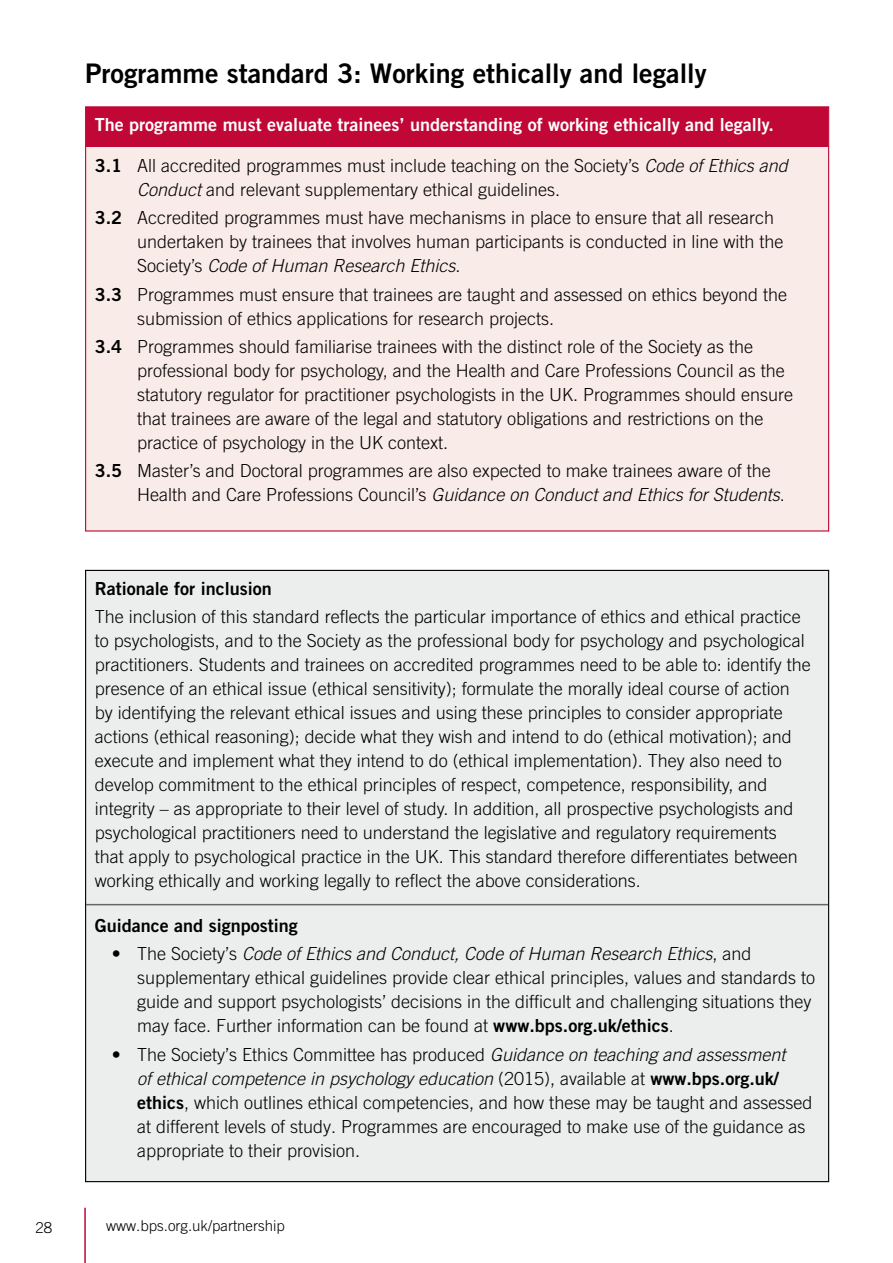
<style>
.page{position:relative;width:893px;height:1263px;background:#fff}
.page>*{position:absolute;margin:0;border:0;box-sizing:border-box;transform-origin:0 0}
.Heading_level_2{font:27px "Trade Gothic LT Std Bd 2";color:#000}
.Table_text_rule_belo{font:300 18px/24px "Trade Gothic LT Std";color:#000}
.Numbered_list_12mm{font:300 18px/24px "Trade Gothic LT Std";color:#000}
.Bullet_12mm{font:300 18px/24px "Trade Gothic LT Std";color:#000}
.Box_heading{font:18px "Trade Gothic LT Std Bd 2";color:#fff}
.Table_text{font:18px "Trade Gothic LT Std Bd 2";color:#000}
.t1{font:300 15px "Trade Gothic LT Std";color:#000}
.s1{font-family:"Trade Gothic LT Std Bd 2";font-weight:400}
.s2{font-style:italic}
</style>
<div class="page">
<hr style="left:84px;top:1208px;width:2px;height:55px;background:#c10736">
<div style="left:86px;top:107px;width:743px;height:424px;background:#f9ebe7"></div>
<div style="left:86px;top:107px;width:742px;height:40px;background:#c10736"></div>
<div style="left:86px;top:570px;width:743px;height:611px;background:#eceded"></div>
<hr style="left:86px;top:904px;width:742px;height:1px;background:#646567">
<p class="Heading_level_2" style="left:85px;top:57px;width:623px">Programme standard 3: Working ethically and legally</p>
<p class="Box_heading" style="left:95px;top:113px;width:681px">The programme must evaluate trainees’ understanding of working ethically and legally.</p>
<p class="Numbered_list_12mm" style="left:137px;top:153px;width:652px;text-indent:-43px"><span class="s1">3.1</span> All accredited programmes must include teaching on the Society’s <span class="s2">Code of Ethics and<br>Conduct</span> and relevant supplementary ethical guidelines.</p>
<p class="Numbered_list_12mm" style="left:137px;top:206px;width:648px;text-indent:-43px"><span class="s1">3.2</span> Accredited programmes must have mechanisms in place to ensure that all research undertaken by trainees that involves human participants is conducted in line with the<br>Society’s <span class="s2">Code of Human Research Ethics</span>.</p>
<p class="Numbered_list_12mm" style="left:137px;top:282px;width:652px;text-indent:-43px"><span class="s1">3.3</span> Programmes must ensure that trainees are taught and assessed on ethics beyond the submission of ethics applications for research projects.</p>
<p class="Numbered_list_12mm" style="left:137px;top:334px;width:658px;text-indent:-43px"><span class="s1">3.4</span> Programmes should familiarise trainees with the distinct role of the Society as the professional body for psychology, and the Health and Care Professions Council as the statutory regulator for practitioner psychologists in the UK. Programmes should ensure that trainees are aware of the legal and statutory obligations and restrictions on the practice of psychology in the UK context.</p>
<p class="Numbered_list_12mm" style="left:137px;top:458px;width:649px;text-indent:-43px"><span class="s1">3.5</span> Master’s and Doctoral programmes are also expected to make trainees aware of the<br>Health and Care Professions Council’s <span class="s2">Guidance on Conduct and Ethics for Students</span>.</p>
<p class="Table_text" style="left:95px;top:577px;width:179px">Rationale for inclusion</p>
<p class="Table_text_rule_belo" style="left:95px;top:604px;width:718px">The inclusion of this standard reflects the particular importance of ethics and ethical practice to psychologists, and to the Society as the professional body for psychology and psychological practitioners. Students and trainees on accredited programmes need to be able to: identify the presence of an ethical issue (ethical sensitivity); formulate the morally ideal course of action by identifying the relevant ethical issues and using these principles to consider appropriate actions (ethical reasoning); decide what they wish and intend to do (ethical motivation); and execute and implement what they intend to do (ethical implementation). They also need to develop commitment to the ethical principles of respect, competence, responsibility, and integrity – as appropriate to their level of study. In addition, all prospective psychologists and psychological practitioners need to understand the legislative and regulatory requirements<br>that apply to psychological practice in the UK. This standard therefore differentiates between working ethically and working legally to reflect the above considerations.</p>
<p class="Table_text" style="left:95px;top:914px;width:205px">Guidance and signposting</p>
<p class="Bullet_12mm" style="left:137px;top:942px;width:680px;text-indent:-26px">• The Society’s <span class="s2">Code of Ethics and Conduct, Code of Human Research Ethics</span>, and supplementary ethical guidelines provide clear ethical principles, values and standards to guide and support psychologists’ decisions in the difficult and challenging situations they may face. Further information can be found at <span class="s1">www.bps.org.uk/ethics</span>.</p>
<p class="Bullet_12mm" style="left:137px;top:1042px;width:677px;text-indent:-26px">• The Society’s Ethics Committee has produced <span class="s2">Guidance on teaching and assessment<br>of ethical competence in psychology education</span> (2015), available at <span class="s1">www.bps.org.uk/ ethics</span>, which outlines ethical competencies, and how these may be taught and assessed at different levels of study. Programmes are encouraged to make use of the guidance as appropriate to their provision.</p>
<p class="t1" style="left:35px;top:1219px;width:18px">28</p>
<p class="t1" style="left:106px;top:1217px;width:180px">www.bps.org.uk/partnership</p>
</div>
